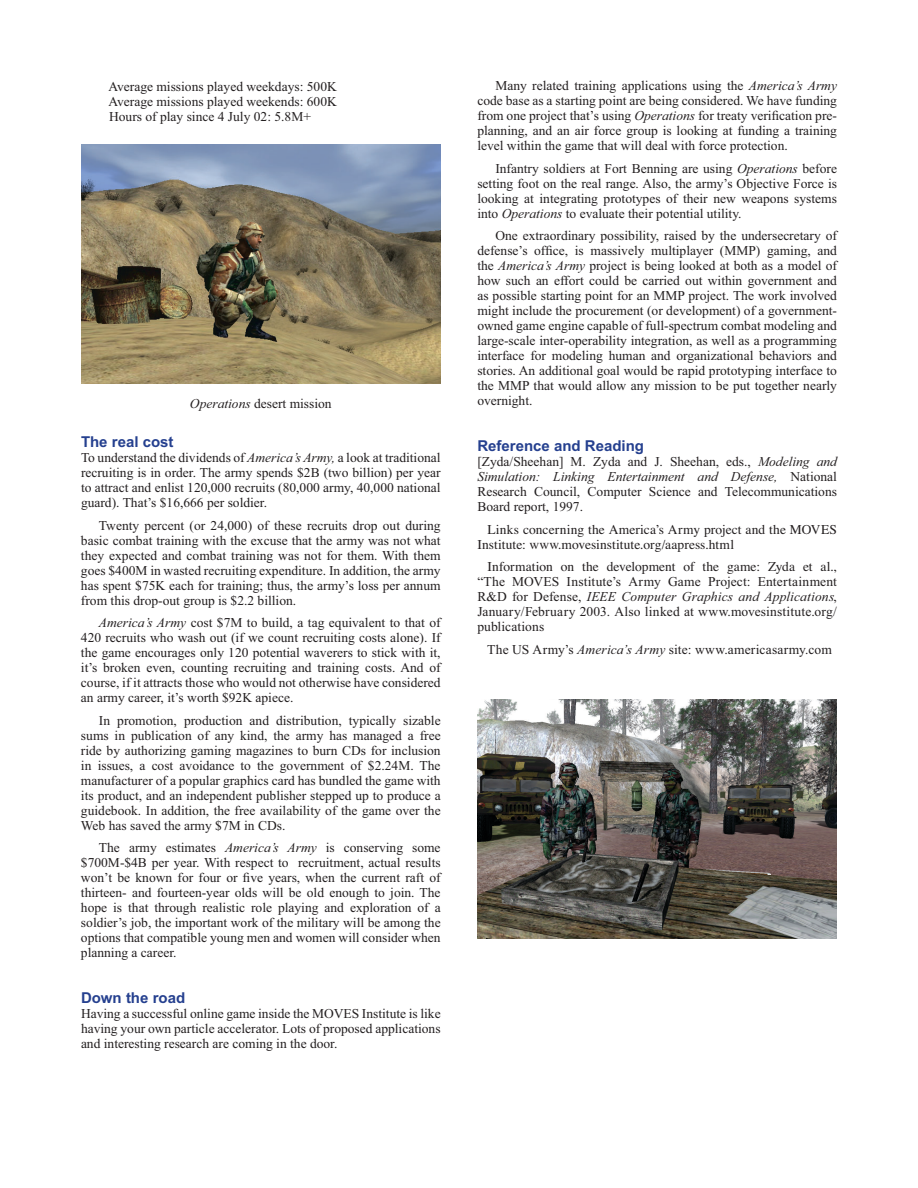
<style>
.page{position:relative;width:918px;height:1188px;background:#fff}
.page>*{position:absolute;margin:0;border:0;box-sizing:border-box;transform-origin:0 0}
.t1{font:700 15px "Arial";color:#25408f}
.t2{font:13.5px/15px "Times New Roman";color:#231f20;text-align:justify}
.t3{font:13.5px/15px "Times";letter-spacing:.005em;color:#231f20}
.s1{font-style:italic}
</style>
<div class="page">
<img style="left:81px;top:144px;width:360px;height:240px">
<img style="left:477px;top:699px;width:360px;height:240px">
<p class="t2" style="left:108px;top:81px;width:230px">Average missions played weekdays: 500K Average missions played weekends: 600K Hours of play since 4 July 02: 5.8M+</p>
<p class="t2" style="left:190px;top:398px;width:143px"><span class="s1">Operations</span> desert mission</p>
<p class="t1" style="left:81px;top:436px;width:94px">The real cost</p>
<p class="t2" style="left:81px;top:452px;width:361px">To understand the dividends of <span class="s1">America’s Army,</span> a look at traditional recruiting is in order. The army spends $2B (two billion) per year to attract and enlist 120,000 recruits (80,000 army, 40,000 national guard). That’s $16,666 per soldier.</p>
<p class="t2" style="left:81px;top:519px;width:361px;text-indent:18px">Twenty percent (or 24,000) of these recruits drop out during basic combat training with the excuse that the army was not what they expected and combat training was not for them. With them goes $400M in wasted recruiting expenditure. In addition, the army has spent $75K each for training; thus, the army’s loss per annum from this drop-out group is $2.2 billion.</p>
<p class="t2" style="left:81px;top:617px;width:361px;text-indent:18px"><span class="s1">America’s Army</span> cost $7M to build, a tag equivalent to that of 420 recruits who wash out (if we count recruiting costs alone). If the game encourages only 120 potential waverers to stick with it, it’s broken even, counting recruiting and training costs. And of course, if it attracts those who would not otherwise have considered an army career, it’s worth $92K apiece.</p>
<p class="t2" style="left:81px;top:714px;width:361px;text-indent:18px">In promotion, production and distribution, typically sizable sums in publication of any kind, the army has managed a free ride by authorizing gaming magazines to burn CDs for inclusion in issues, a cost avoidance to the government of $2.24M. The manufacturer of a popular graphics card has bundled the game with its product, and an independent publisher stepped up to produce a guidebook. In addition, the free availability of the game over the Web has saved the army $7M in CDs.</p>
<p class="t2" style="left:81px;top:842px;width:361px;text-indent:18px">The army estimates <span class="s1">America’s Army</span> is conserving some $700M-$4B per year. With respect to recruitment, actual results won’t be known for four or five years, when the current raft of thirteen- and fourteen-year olds will be old enough to join. The hope is that through realistic role playing and exploration of a soldier’s job, the important work of the military will be among the options that compatible young men and women will consider when planning a career.</p>
<p class="t1" style="left:81px;top:992px;width:106px">Down the road</p>
<p class="t2" style="left:81px;top:1007px;width:361px">Having a successful online game inside the MOVES Institute is like having your own particle accelerator. Lots of proposed applications and interesting research are coming in the door.</p>
<p class="t2" style="left:477px;top:80px;width:361px;text-indent:18px">Many related training applications using the <span class="s1">America’s Army </span>code base as a starting point are being considered. We have funding from one project that’s using <span class="s1">Operations</span> for treaty verification pre&shy;planning, and an air force group is looking at funding a training level within the game that will deal with force protection.</p>
<p class="t2" style="left:477px;top:162px;width:361px;text-indent:18px">Infantry soldiers at Fort Benning are using <span class="s1">Operations</span> before setting foot on the real range. Also, the army’s Objective Force is looking at integrating prototypes of their new weapons systems into <span class="s1">Operations</span> to evaluate their potential utility.</p>
<p class="t2" style="left:477px;top:230px;width:361px;text-indent:18px">One extraordinary possibility, raised by the undersecretary of defense’s office, is massively multiplayer (MMP) gaming, and the <span class="s1">America’s Army</span> project is being looked at both as a model of how such an effort could be carried out within government and as possible starting point for an MMP project. The work involved might include the procurement (or development) of a government&shy;owned game engine capable of full-spectrum combat modeling and large-scale inter-operability integration, as well as a programming interface for modeling human and organizational behaviors and stories. An additional goal would be rapid prototyping interface to the MMP that would allow any mission to be put together nearly overnight.</p>
<p class="t1" style="left:477px;top:440px;width:168px">Reference and Reading</p>
<p class="t2" style="left:477px;top:455px;width:361px">[Zyda/Sheehan] M. Zyda and J. Sheehan, eds., <span class="s1">Modeling and Simulation: Linking Entertainment and Defense,</span> National Research Council, Computer Science and Telecommunications Board report, 1997.</p>
<p class="t3" style="left:477px;top:523px;width:361px;text-indent:10px">Links concerning the Americaʼs Army project and the MOVES<br>Institute: www.movesinstitute.org/aapress.html</p>
<p class="t3" style="left:487px;top:560px;width:351px">Information on the development of the game: Zyda et al.,</p>
<p class="t2" style="left:477px;top:575px;width:361px">“The MOVES Institute’s Army Game Project: Entertainment R&amp;D for Defense, <span class="s1">IEEE Computer Graphics and Applications</span>, January/February 2003. Also linked at www.movesinstitute.org/ publications</p>
<p class="t2" style="left:487px;top:643px;width:346px">The US Army’s <span class="s1">America’s Army</span> site: www.americasarmy.com</p>
</div>
